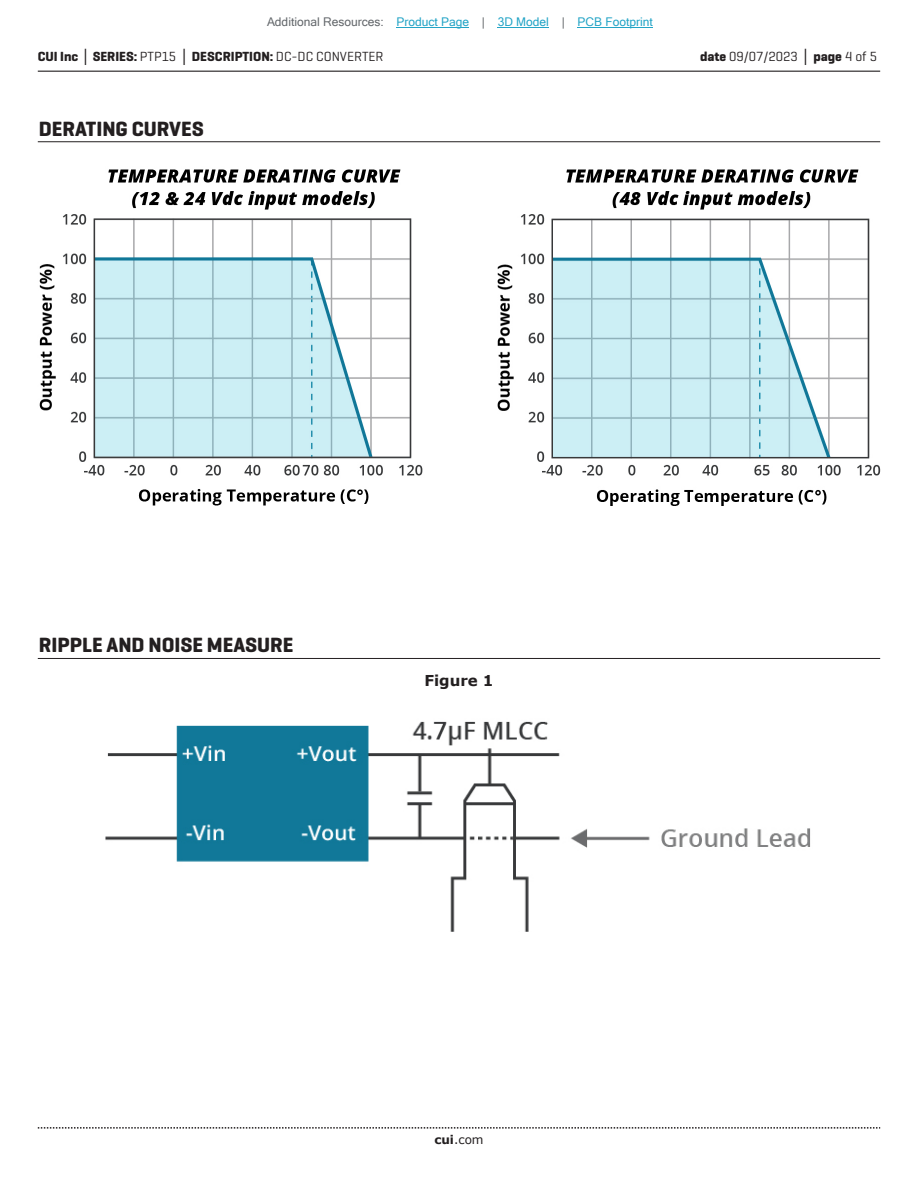
<style>
.page{position:relative;width:918px;height:1188px;background:#fff}
.page>*{position:absolute;margin:0;border:0;box-sizing:border-box;transform-origin:0 0}
.t1{font:700 21px "Geogrotesque";color:#231f20}
.t2{font:700 15px "Verdana";color:#231f20}
.t3{font:700 13.5px "Geogrotesque";color:#231f20}
.t4{font:13.5px "Geogrotesque";color:#231f20}
.t5{font:12px "Microsoft Sans Serif";color:#23a4c6}
.t6{font:12px "Verdana";color:#231f20}
.s1{color:#63676b}
.s2{font-family:"Verdana"}
.s3{font-weight:400}
.s4{font-weight:700}
.s5{font-family:"Verdana";font-weight:700}
</style>
<div class="page">
<hr style="left:38px;top:71px;width:842px;height:1px;background:#231f20">
<svg style="left:38px;top:1127px;width:842px;height:2px"></svg>
<hr style="left:38px;top:141px;width:842px;height:1px;background:#231f20">
<hr style="left:38px;top:658px;width:842px;height:1px;background:#231f20">
<img style="left:106px;top:721px;width:705px;height:211px">
<img style="left:39px;top:169px;width:841px;height:337px">
<hr style="left:397px;top:27px;width:72px;height:1px;background:#23a4c6">
<hr style="left:498px;top:27px;width:51px;height:1px;background:#23a4c6">
<hr style="left:578px;top:27px;width:75px;height:1px;background:#23a4c6">
<p class="t5" style="left:267px;top:15px;width:387px"><span class="s1">Additional Resources:</span> Product Page <span class="s1">|</span> 3D Model <span class="s1">|</span> PCB Footprint</p>
<p class="t3" style="left:38px;top:48px;width:347px">CUI Inc <span class="s2">│</span> SERIES: <span class="s3">PTP15</span> <span class="s2">│</span> DESCRIPTION: <span class="s3">DC-DC CONVERTER</span></p>
<p class="t4" style="left:700px;top:48px;width:179px"><span class="s4">date</span> 09/07/2023 <span class="s5">│</span> <span class="s4">page</span> 4 of 5</p>
<h1 class="t1" style="left:39px;top:116px;width:167px">DERATING CURVES</h1>
<h1 class="t1" style="left:39px;top:632px;width:256px">RIPPLE AND NOISE MEASURE</h1>
<p class="t2" style="left:424px;top:670px;width:71px">Figure 1</p>
<p class="t6" style="left:434px;top:1131px;width:51px"><span class="s4">cui</span>.com</p>
</div>
